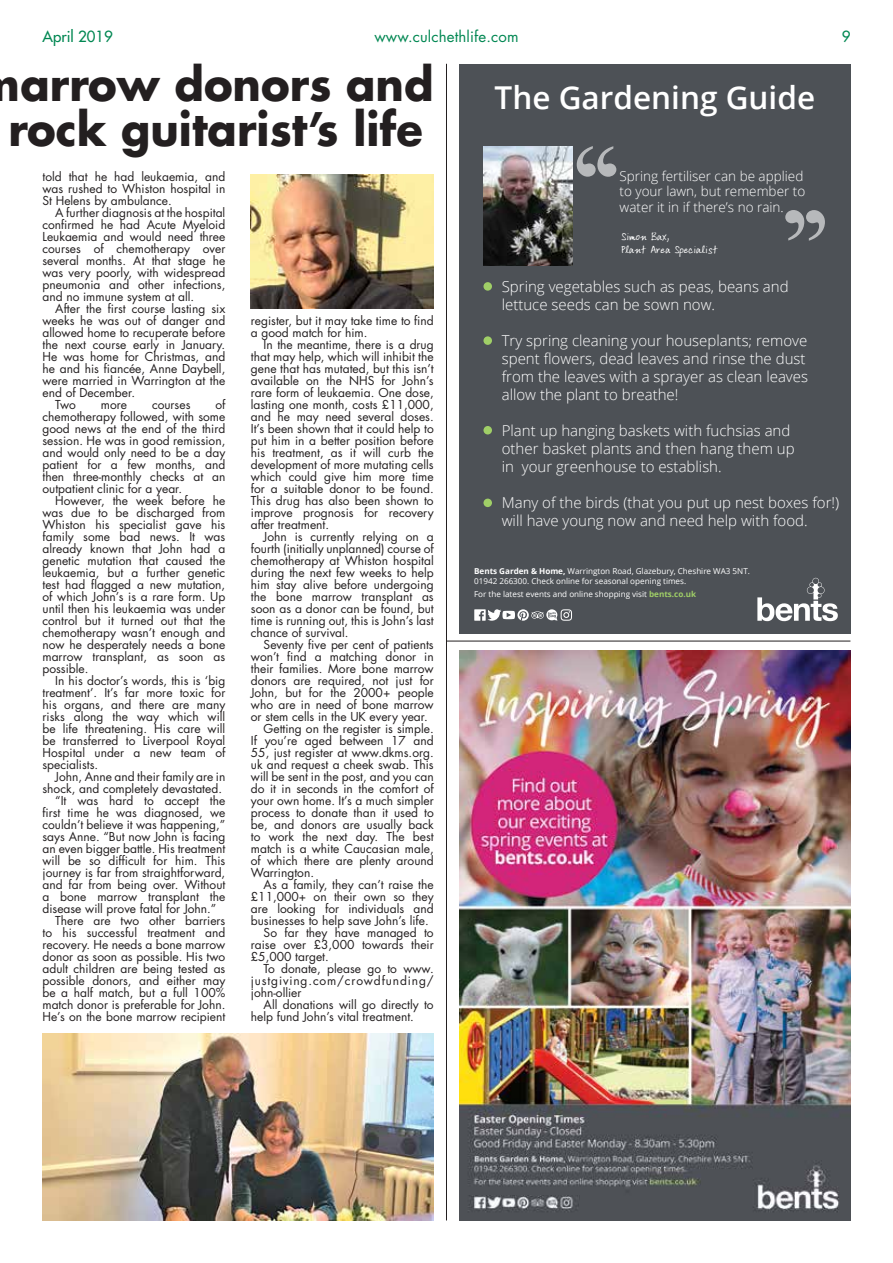
<style>
.page{position:relative;width:893px;height:1263px;background:#fff}
.page>*{position:absolute;margin:0;border:0;box-sizing:border-box;transform-origin:0 0}
.t1{font:700 45px/45px "Futura Std";color:#231f20;scale:.96 1}
.t2{font:600 31.5px "Open Sans";color:#fff}
.t3{font:300 15px/18px "Open Sans";color:#fff}
.t4{font:15px "Futura Std";letter-spacing:.01em;color:#008752}
.t5{font:500 15px "Futura Std";color:#008752}
.t6{font:300 13.5px/15.8px "Open Sans";color:#fff}
.t7{font:12px/12px "Futura Std";color:#231f20;text-align:justify}
.t8{font:10.5px/12.6px "Ardleys Hand";color:#fff}
.t9{font:8.1px/9.8px "Open Sans";color:#fff}
.s1{font-weight:700}
.s2{font-weight:700;color:#a0cf67}
</style>
<div class="page">
<hr style="left:446px;top:64px;width:1px;height:1156px;background:#231f20">
<hr style="left:446px;top:641px;width:404px;height:1px;background:#231f20">
<img style="left:459px;top:650px;width:392px;height:570px">
<div style="left:459px;top:64px;width:391px;height:570px;background:#4d5156"></div>
<img style="left:483px;top:146px;width:90px;height:119px">
<svg style="left:785px;top:210px;width:40px;height:31px"></svg>
<svg style="left:577px;top:146px;width:39px;height:31px"></svg>
<div style="left:483px;top:282px;width:9px;height:9px;background:#a0cf67;border-radius:50%"></div>
<div style="left:483px;top:426px;width:9px;height:8px;background:#a0cf67;border-radius:50%"></div>
<div style="left:483px;top:336px;width:9px;height:9px;background:#a0cf67;border-radius:50%"></div>
<div style="left:483px;top:499px;width:9px;height:8px;background:#a0cf67;border-radius:50%"></div>
<svg style="left:474px;top:609px;width:98px;height:12px"></svg>
<svg style="left:757px;top:578px;width:81px;height:43px"></svg>
<img style="left:251px;top:174px;width:183px;height:134px">
<img style="left:43px;top:1033px;width:391px;height:187px">
<p class="t5" style="left:43px;top:27px;width:72px">April 2019</p>
<p class="t4" style="left:374px;top:27px;width:146px">www.culchethlife.com</p>
<p class="t5" style="left:842px;top:27px;width:10px">9</p>
<h2 class="t2" style="left:495px;top:76px;width:322px">The Gardening Guide</h2>
<h1 class="t1" style="left:8px;top:61px;width:444px">arrow donors and rock guitarist’s life</h1>
<p class="t7" style="left:43px;top:171px;width:184px">told that he had leukaemia, and was rushed to Whiston hospital in St Helens by ambulance.</p>
<p class="t7" style="left:43px;top:207px;width:184px;text-indent:13px">A further diagnosis at the hospital confirmed he had Acute Myeloid Leukaemia and would need three courses of chemotherapy over several months. At that stage he was very poorly, with widespread pneumonia and other infections, and no immune system at all.</p>
<p class="t7" style="left:43px;top:303px;width:184px;text-indent:13px">After the first course lasting six weeks he was out of danger and allowed home to recuperate before the next course early in January.<br>He was home for Christmas, and he and his fiancée, Anne Daybell, were married in Warrington at the end of December.</p>
<p class="t7" style="left:55px;top:399px;width:22px">Two</p>
<p class="t7" style="left:101px;top:399px;width:28px">more</p>
<p class="t7" style="left:152px;top:399px;width:40px">courses</p>
<p class="t6" style="left:620px;top:168px;width:187px">Spring fertiliser can be applied to your lawn, but remember to water it in if there’s no rain.</p>
<p class="t8" style="left:621px;top:230px;width:99px">Simon Bax,<br>Plant Area Specialist</p>
<p class="t3" style="left:502px;top:277px;width:288px">Spring vegetables such as peas, beans and lettuce seeds can be sown now.</p>
<p class="t3" style="left:502px;top:331px;width:308px">Try spring cleaning your houseplants; remove spent flowers, dead leaves and rinse the dust from the leaves with a sprayer as clean leaves allow the plant to breathe!</p>
<p class="t3" style="left:502px;top:421px;width:294px">Plant up hanging baskets with fuchsias and other basket plants and then hang them up in your greenhouse to establish.</p>
<p class="t3" style="left:502px;top:493px;width:339px">Many of the birds (that you put up nest boxes for!) will have young now and need help with food.</p>
<p class="t9" style="left:474px;top:566px;width:277px"><span class="s1">Bents Garden &amp; Home,</span> Warrington Road, Glazebury, Cheshire WA3 5NT.<br>01942 266300. Check online for seasonal opening times.</p>
<p class="t9" style="left:474px;top:589px;width:223px">For the latest events and online shopping visit <span class="s2">bents.co.uk</span></p>
<p class="t7" style="left:251px;top:315px;width:184px">register, but it may take time to find a good match for him.</p>
<p class="t7" style="left:251px;top:339px;width:184px;text-indent:13px">In the meantime, there is a drug that may help, which will inhibit the gene that has mutated, but this isn’t available on the NHS for John’s rare form of leukaemia. One dose, lasting one month, costs £11,000, and he may need several doses.<br>It’s been shown that it could help to put him in a better position before his treatment, as it will curb the development of more mutating cells which could give him more time for a suitable donor to be found.<br>This drug has also been shown to improve prognosis for recovery after treatment.</p>
<p class="t7" style="left:251px;top:531px;width:184px;text-indent:13px">John is currently relying on a fourth (initially unplanned) course of chemotherapy at Whiston hospital during the next few weeks to help him stay alive before undergoing the bone marrow transplant as soon as a donor can be found, but time is running out, this is John’s last chance of survival.</p>
<p class="t7" style="left:251px;top:639px;width:184px;text-indent:13px">Seventy five per cent of patients won’t find a matching donor in their families. More bone marrow donors are required, not just for John, but for the 2000+ people who are in need of bone marrow or stem cells in the UK every year.</p>
<p class="t7" style="left:251px;top:723px;width:184px;text-indent:13px">Getting on the register is simple.<br>If you’re aged between 17 and 55, just register at www.dkms.org. uk and request a cheek swab. This will be sent in the post, and you can do it in seconds in the comfort of your own home. It’s a much simpler process to donate than it used to be, and donors are usually back to work the next day. The best match is a white Caucasian male, of which there are plenty around Warrington.</p>
<p class="t7" style="left:251px;top:879px;width:184px;text-indent:13px">As a family, they can’t raise the £11,000+ on their own so they are looking for individuals and businesses to help save John’s life.</p>
<p class="t7" style="left:251px;top:927px;width:184px;text-indent:13px">So far they have managed to raise over £3,000 towards their £5,000 target.</p>
<p class="t7" style="left:251px;top:963px;width:184px;text-indent:13px">To donate, please go to www. justgiving.com/crowdfunding/ john-ollier</p>
<p class="t7" style="left:251px;top:999px;width:184px;text-indent:13px">All donations will go directly to help fund John’s vital treatment.</p>
<p class="t7" style="left:43px;top:399px;width:184px;text-indent:173px">of chemotherapy followed, with some good news at the end of the third session. He was in good remission, and would only need to be a day patient for a few months, and then three-monthly checks at an outpatient clinic for a year.</p>
<p class="t7" style="left:43px;top:495px;width:184px;text-indent:13px">However, the week before he was due to be discharged from Whiston his specialist gave his family some bad news. It was already known that John had a genetic mutation that caused the leukaemia, but a further genetic test had flagged a new mutation, of which John’s is a rare form. Up until then his leukaemia was under control but it turned out that the chemotherapy wasn’t enough and now he desperately needs a bone marrow transplant, as soon as possible.</p>
<p class="t7" style="left:43px;top:675px;width:184px;text-indent:13px">In his doctor’s words, this is ‘big treatment’. It’s far more toxic for his organs, and there are many risks along the way which will be life threatening. His care will be transferred to Liverpool Royal Hospital under a new team of specialists.</p>
<p class="t7" style="left:43px;top:771px;width:184px;text-align:right">John, Anne and their family are in shock, and completely devastated.</p>
<p class="t7" style="left:43px;top:795px;width:184px;text-indent:13px">“It was hard to accept the first time he was diagnosed, we couldn’t believe it was happening,” says Anne. “But now John is facing an even bigger battle. His treatment will be so difficult for him. This journey is far from straightforward, and far from being over. Without a bone marrow transplant the disease will prove fatal for John.”</p>
<p class="t7" style="left:43px;top:915px;width:184px;text-indent:13px">There are two other barriers to his successful treatment and recovery. He needs a bone marrow donor as soon as possible. His two adult children are being tested as possible donors, and either may be a half match, but a full 100% match donor is preferable for John.<br>He’s on the bone marrow recipient</p>
</div>
